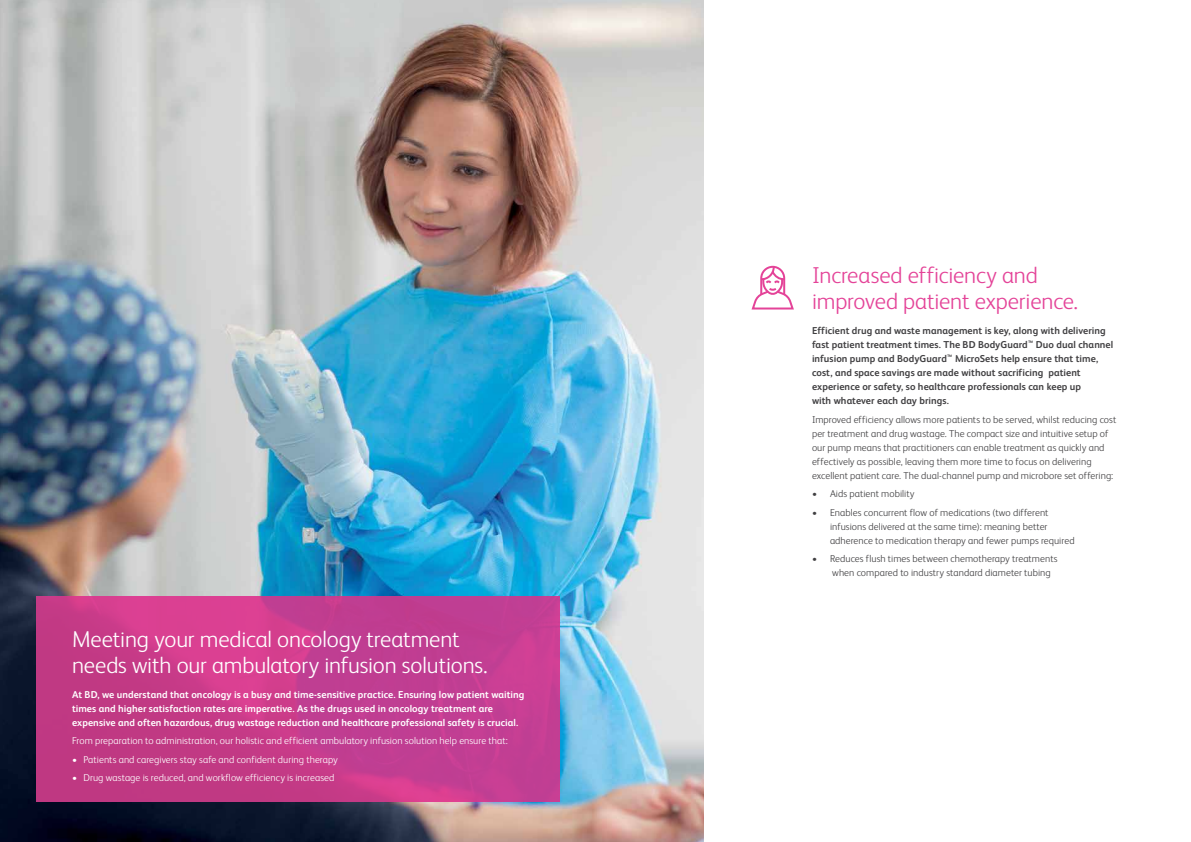
<style>
.page{position:relative;width:1191px;height:842px;background:#fff}
.page>*{position:absolute;margin:0;border:0;box-sizing:border-box;transform-origin:0 0}
.t1{font:300 23px/26px "FS Albert";letter-spacing:-.005em;color:#fff}
.t2{font:300 23px/26px "FS Albert";letter-spacing:-.005em;color:#e44398}
.t3{font:300 10px/14px "FS Albert";letter-spacing:.005em;color:#414042}
.t4{font:700 10px/14px "FS Albert";letter-spacing:.005em;color:#414042}
.t5{font:700 10px/14px "FS Albert";letter-spacing:.005em;color:#fff}
.t6{font:300 10px "FS Albert";letter-spacing:.005em;color:#fff}
</style>
<div class="page">
<img style="left:0;top:0;width:703px;height:842px">
<svg style="left:36px;top:595px;width:523px;height:206px;background:#c53c8d"></svg>
<svg style="left:751px;top:265px;width:43px;height:45px"></svg>
<h1 class="t1" style="left:72px;top:625px;width:417px">Meeting your medical oncology treatment needs with our ambulatory infusion solutions.</h1>
<p class="t5" style="left:72px;top:687px;width:454px">At BD, we understand that oncology is a busy and time-sensitive practice. Ensuring low patient waiting times and higher satisfaction rates are imperative. As the drugs used in oncology treatment are expensive and often hazardous, drug wastage reduction and healthcare professional safety is crucial.</p>
<p class="t6" style="left:72px;top:734px;width:437px">From preparation to administration, our holistic and efficient ambulatory infusion solution help ensure that:</p>
<p class="t6" style="left:72px;top:753px;width:267px">• Patients and caregivers stay safe and confident during therapy</p>
<p class="t6" style="left:72px;top:771px;width:264px">• Drug wastage is reduced, and workflow efficiency is increased</p>
<h1 class="t2" style="left:812px;top:261px;width:268px">Increased efficiency and improved patient experience.</h1>
<p class="t4" style="left:812px;top:323px;width:303px">Efficient drug and waste management is key, along with delivering fast patient treatment times. The BD BodyGuard<sup>™</sup> Duo dual channel infusion pump and BodyGuard<sup>™</sup> MicroSets help ensure that time, cost, and space savings are made without sacrificing patient experience or safety, so healthcare professionals can keep up<br>with whatever each day brings.</p>
<p class="t3" style="left:812px;top:412px;width:306px">Improved efficiency allows more patients to be served, whilst reducing cost per treatment and drug wastage. The compact size and intuitive setup of our pump means that practitioners can enable treatment as quickly and effectively as possible, leaving them more time to focus on delivering excellent patient care. The dual-channel pump and microbore set offering:</p>
<p class="t3" style="left:812px;top:486px;width:104px">• Aids patient mobility</p>
<p class="t3" style="left:830px;top:505px;width:246px;text-indent:-18px">• Enables concurrent flow of medications (two different infusions delivered at the same time): meaning better adherence to medication therapy and fewer pumps required</p>
<p class="t3" style="left:832px;top:551px;width:227px;text-indent:-20px">• Reduces flush times between chemotherapy treatments when compared to industry standard diameter tubing</p>
</div>
